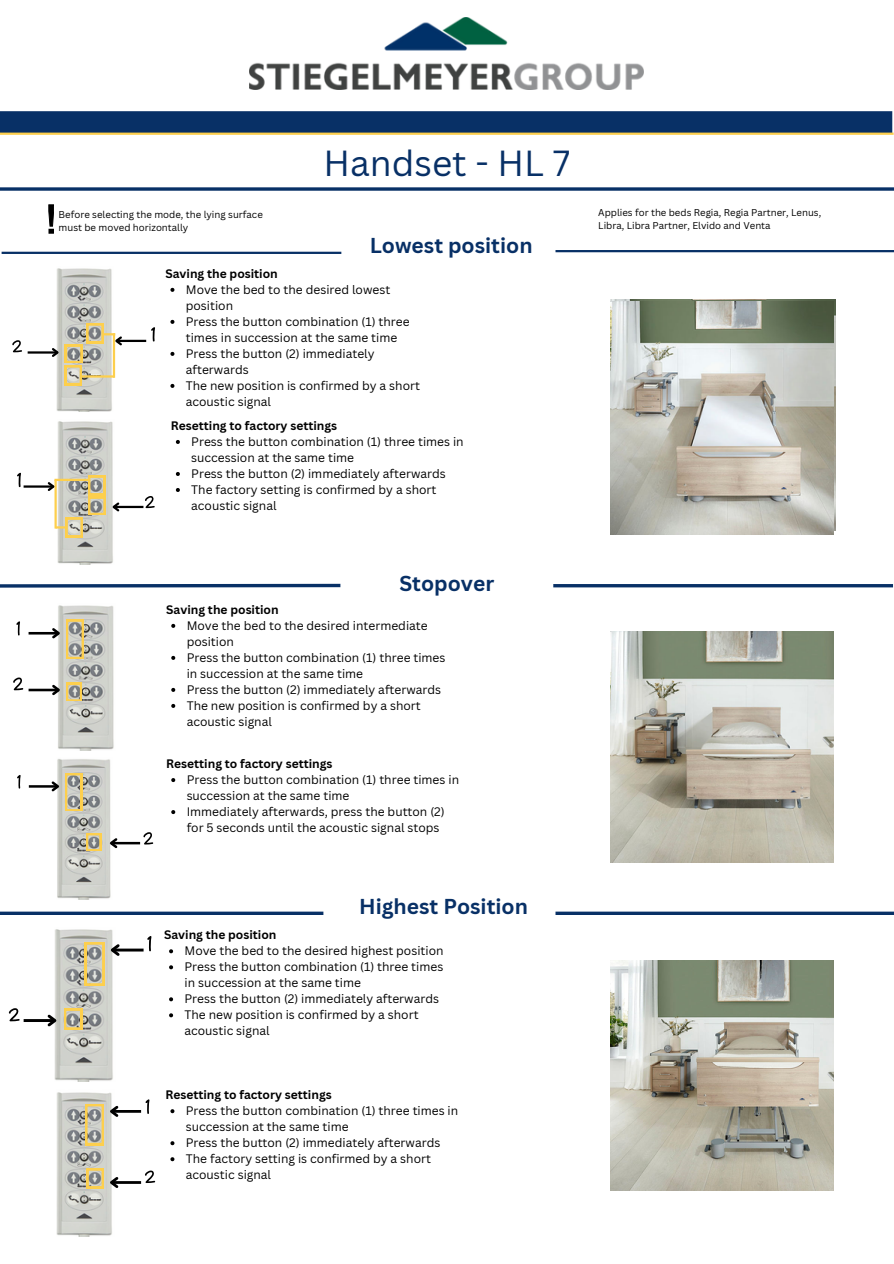
<style>
.page{position:relative;width:894px;height:1264px;background:#fff}
.page>*{position:absolute;margin:0;border:0;box-sizing:border-box;transform-origin:0 0}
.t1{font:35.25px "Canva Sans";color:#083066}
.t2{font:700 21px "Canva Sans";color:#083066}
.t3{font:12px/16px "Canva Sans";color:#000}
.t4{font:700 12px "Canva Sans";color:#000}
.t5{font:9.6px/13.2px "Canva Sans";color:#000}
</style>
<div class="page">
<div style="left:0;top:111px;width:892px;height:23px;background:#083066"></div>
<img style="left:58px;top:605px;width:56px;height:145px">
<hr style="left:29px;top:688px;width:30px;height:3px;background:#000">
<svg style="left:50px;top:682px;width:31px;height:19px"></svg>
<hr style="left:29px;top:632px;width:30px;height:2px;background:#000">
<svg style="left:50px;top:619px;width:34px;height:39px"></svg>
<svg style="left:16px;top:621px;width:4px;height:15px"></svg>
<svg style="left:13px;top:677px;width:11px;height:14px"></svg>
<svg style="left:171px;top:624px;width:4px;height:4px"></svg>
<svg style="left:171px;top:656px;width:4px;height:4px"></svg>
<svg style="left:171px;top:688px;width:4px;height:4px"></svg>
<svg style="left:171px;top:704px;width:4px;height:4px"></svg>
<img style="left:54px;top:929px;width:59px;height:152px">
<hr style="left:112px;top:948px;width:31px;height:3px;background:#000">
<svg style="left:85px;top:941px;width:37px;height:44px"></svg>
<hr style="left:24px;top:1019px;width:31px;height:3px;background:#000">
<svg style="left:45px;top:1008px;width:37px;height:21px"></svg>
<svg style="left:8px;top:1008px;width:12px;height:14px"></svg>
<svg style="left:147px;top:936px;width:5px;height:16px"></svg>
<svg style="left:169px;top:949px;width:4px;height:4px"></svg>
<svg style="left:169px;top:965px;width:4px;height:4px"></svg>
<svg style="left:169px;top:997px;width:4px;height:4px"></svg>
<svg style="left:169px;top:1013px;width:4px;height:4px"></svg>
<img style="left:610px;top:299px;width:225px;height:232px">
<svg style="left:151px;top:327px;width:4px;height:15px"></svg>
<img style="left:56px;top:268px;width:56px;height:144px">
<hr style="left:116px;top:340px;width:30px;height:2px;background:#000">
<hr style="left:28px;top:351px;width:29px;height:2px;background:#000">
<svg style="left:50px;top:323px;width:74px;height:62px"></svg>
<svg style="left:12px;top:340px;width:10px;height:13px"></svg>
<svg style="left:170px;top:288px;width:4px;height:4px"></svg>
<svg style="left:170px;top:320px;width:4px;height:4px"></svg>
<svg style="left:170px;top:352px;width:4px;height:4px"></svg>
<svg style="left:170px;top:384px;width:4px;height:4px"></svg>
<img style="left:57px;top:421px;width:56px;height:143px">
<hr style="left:114px;top:506px;width:29px;height:2px;background:#000">
<hr style="left:54px;top:479px;width:35px;height:2px;background:#fdcf4d">
<hr style="left:54px;top:480px;width:3px;height:48px;background:#fdcf4d">
<hr style="left:24px;top:485px;width:29px;height:2px;background:#000">
<svg style="left:46px;top:480px;width:11px;height:13px"></svg>
<svg style="left:88px;top:475px;width:33px;height:39px"></svg>
<svg style="left:17px;top:472px;width:4px;height:16px"></svg>
<svg style="left:145px;top:496px;width:10px;height:13px"></svg>
<svg style="left:56px;top:517px;width:26px;height:20px"></svg>
<svg style="left:176px;top:440px;width:4px;height:4px"></svg>
<svg style="left:176px;top:472px;width:4px;height:4px"></svg>
<svg style="left:176px;top:488px;width:4px;height:4px"></svg>
<img style="left:57px;top:759px;width:54px;height:140px">
<svg style="left:86px;top:833px;width:15px;height:17px"></svg>
<hr style="left:29px;top:785px;width:29px;height:2px;background:#000">
<svg style="left:49px;top:773px;width:33px;height:37px"></svg>
<svg style="left:17px;top:775px;width:4px;height:14px"></svg>
<hr style="left:111px;top:841px;width:29px;height:3px;background:#000">
<svg style="left:107px;top:835px;width:12px;height:15px"></svg>
<svg style="left:143px;top:832px;width:11px;height:13px"></svg>
<svg style="left:171px;top:778px;width:4px;height:4px"></svg>
<svg style="left:171px;top:810px;width:4px;height:4px"></svg>
<img style="left:57px;top:1092px;width:55px;height:144px">
<hr style="left:111px;top:1109px;width:30px;height:3px;background:#000">
<svg style="left:85px;top:1103px;width:36px;height:41px"></svg>
<hr style="left:111px;top:1181px;width:30px;height:2px;background:#000">
<svg style="left:87px;top:1168px;width:34px;height:22px"></svg>
<svg style="left:145px;top:1170px;width:11px;height:13px"></svg>
<svg style="left:145px;top:1099px;width:5px;height:15px"></svg>
<svg style="left:170px;top:1109px;width:4px;height:4px"></svg>
<svg style="left:170px;top:1141px;width:4px;height:4px"></svg>
<svg style="left:170px;top:1157px;width:4px;height:4px"></svg>
<img style="left:250px;top:18px;width:393px;height:72px">
<hr style="left:0;top:133px;width:893px;height:2px;background:#fdcf4d">
<svg style="left:49px;top:204px;width:5px;height:29px"></svg>
<hr style="left:553px;top:584px;width:339px;height:3px;background:#083066">
<hr style="left:0;top:584px;width:340px;height:3px;background:#083066">
<svg style="left:555px;top:911px;width:338px;height:4px"></svg>
<svg style="left:0;top:911px;width:323px;height:4px"></svg>
<svg style="left:0;top:187px;width:893px;height:4px;background:#2e4f7d"></svg>
<img style="left:610px;top:631px;width:222px;height:231px">
<img style="left:610px;top:960px;width:222px;height:230px">
<hr style="left:555px;top:250px;width:338px;height:2px;background:#083066">
<hr style="left:2px;top:252px;width:339px;height:2px;background:#083066">
<img style="left:610px;top:301px;width:222px;height:233px">
<p class="t5" style="left:59px;top:207px;width:206px">Before selecting the mode, the lying surface must be moved horizontally</p>
<p class="t1" style="left:323px;top:138px;width:248px">Handset - HL 7</p>
<p class="t2" style="left:369px;top:230px;width:164px">Lowest position</p>
<p class="t4" style="left:165px;top:265px;width:114px">Saving the position</p>
<p class="t3" style="left:186px;top:281px;width:206px">Move the bed to the desired lowest position</p>
<p class="t3" style="left:186px;top:313px;width:225px">Press the button combination (1) three times in succession at the same time</p>
<p class="t3" style="left:186px;top:345px;width:190px">Press the button (2) immediately afterwards</p>
<p class="t3" style="left:186px;top:377px;width:235px">The new position is confirmed by a short acoustic signal</p>
<p class="t4" style="left:171px;top:417px;width:168px">Resetting to factory settings</p>
<p class="t3" style="left:191px;top:433px;width:274px">Press the button combination (1) three times in succession at the same time</p>
<p class="t3" style="left:191px;top:465px;width:256px">Press the button (2) immediately afterwards</p>
<p class="t3" style="left:191px;top:481px;width:246px">The factory setting is confirmed by a short acoustic signal</p>
<p class="t2" style="left:399px;top:568px;width:96px">Stopover</p>
<p class="t4" style="left:166px;top:601px;width:114px">Saving the position</p>
<p class="t3" style="left:187px;top:617px;width:242px">Move the bed to the desired intermediate position</p>
<p class="t3" style="left:187px;top:649px;width:260px">Press the button combination (1) three times in succession at the same time</p>
<h1 class="t3" style="left:187px;top:681px;width:256px">Press the button (2) immediately afterwards</h1>
<p class="t3" style="left:187px;top:697px;width:235px">The new position is confirmed by a short acoustic signal</p>
<h3 class="t4" style="left:166px;top:755px;width:168px">Resetting to factory settings</h3>
<p class="t3" style="left:187px;top:771px;width:274px">Press the button combination (1) three times in succession at the same time</p>
<p class="t3" style="left:187px;top:803px;width:259px">Immediately afterwards, press the button (2) for 5 seconds until the acoustic signal stops</p>
<p class="t2" style="left:359px;top:891px;width:170px">Highest Position</p>
<p class="t4" style="left:164px;top:926px;width:114px">Saving the position</p>
<p class="t3" style="left:184px;top:942px;width:260px">Move the bed to the desired highest position</p>
<p class="t3" style="left:184px;top:958px;width:260px">Press the button combination (1) three times in succession at the same time</p>
<p class="t3" style="left:184px;top:990px;width:256px">Press the button (2) immediately afterwards</p>
<h2 class="t3" style="left:184px;top:1006px;width:235px">The new position is confirmed by a short acoustic signal</h2>
<p class="t4" style="left:165px;top:1086px;width:168px">Resetting to factory settings</p>
<p class="t3" style="left:186px;top:1102px;width:274px">Press the button combination (1) three times in succession at the same time</p>
<p class="t3" style="left:186px;top:1134px;width:256px">Press the button (2) immediately afterwards</p>
<p class="t3" style="left:186px;top:1150px;width:246px">The factory setting is confirmed by a short acoustic signal</p>
<p class="t5" style="left:598px;top:206px;width:224px;line-height:12.8px">Applies for the beds Regia, Regia Partner, Lenus,<br>Libra, Libra Partner, Elvido and Venta</p>
</div>
